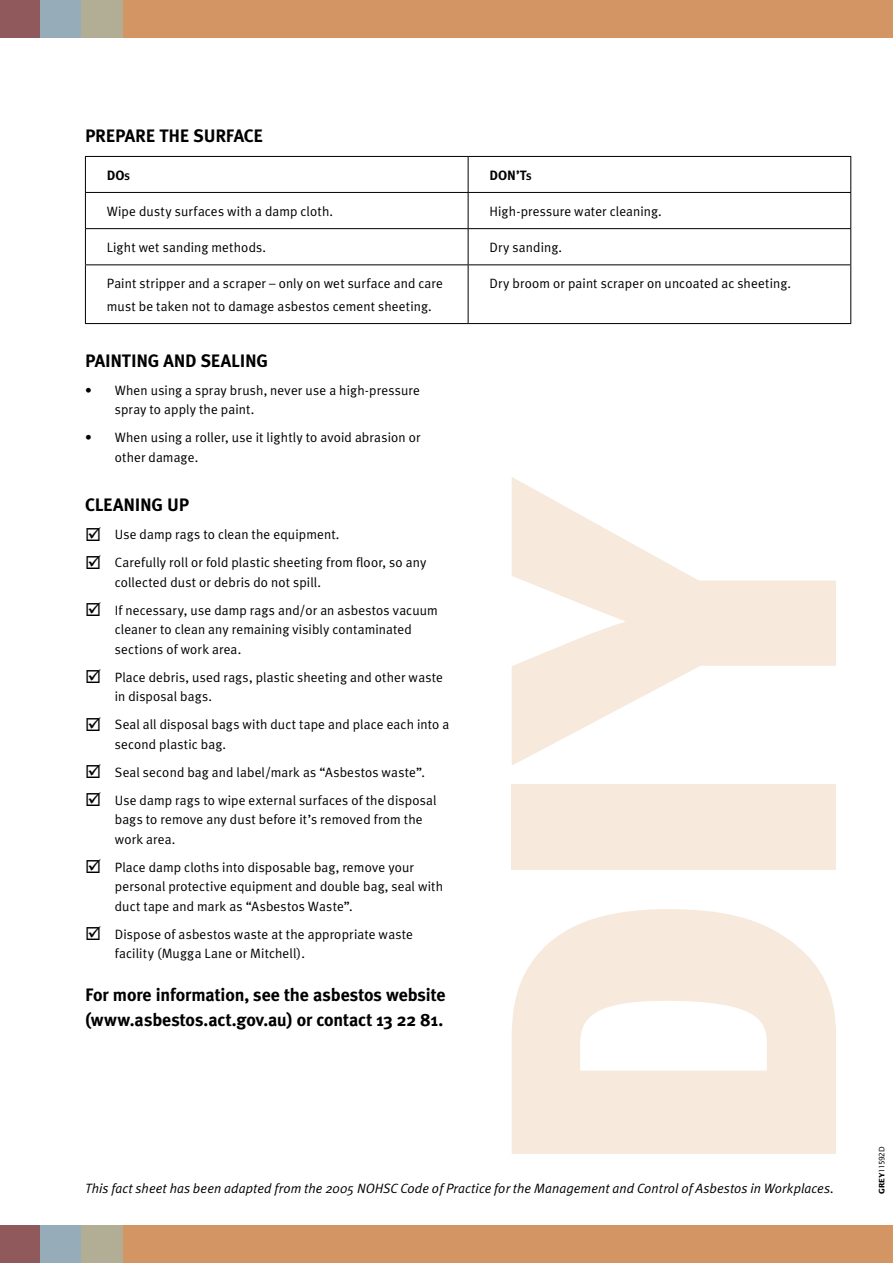
<style>
.page{position:relative;width:893px;height:1263px;background:#fff}
.page>*{position:absolute;margin:0;border:0;box-sizing:border-box;transform-origin:0 0}
.t1{font:900 465.3px "Meta Plus";color:#f7e9db}
.Text{font:700 18px/25.5px "Meta Plus";letter-spacing:-.005em;color:#000}
.Sub_1{font:700 18px "Meta Plus";letter-spacing:-.015em;color:#000}
.Indents{font:13.5px/19.5px "Meta Plus Normal";letter-spacing:.01em;color:#000}
.Text-2{font:13.5px/22.5px "Meta Plus Normal";letter-spacing:.01em;color:#000}
.Text-3{font:italic 13.5px "Meta Plus Normal";letter-spacing:.005em;color:#000}
.Indents-2{font:700 13.5px "Meta Plus";color:#000}
.t2{font:7.5px "Lucida Sans";letter-spacing:-.06em;color:#000}
.s1{font-size:9.45px}
.s2{font-weight:700}
</style>
<div class="page">
<div style="left:0;top:1225px;width:893px;height:38px;background:#d49565"></div>
<div style="left:0;top:1225px;width:41px;height:38px;background:#905a5c"></div>
<div style="left:41px;top:1225px;width:41px;height:38px;background:#96adb9"></div>
<div style="left:82px;top:1225px;width:41px;height:38px;background:#b2ad95"></div>
<div style="left:0;top:0;width:893px;height:38px;background:#d49565"></div>
<div style="left:0;top:0;width:41px;height:38px;background:#905a5c"></div>
<div style="left:41px;top:0;width:41px;height:38px;background:#96adb9"></div>
<div style="left:82px;top:0;width:41px;height:38px;background:#b2ad95"></div>
<hr style="left:85px;top:156px;width:383px;height:1px;background:#000">
<hr style="left:85px;top:157px;width:1px;height:35px;background:#000">
<hr style="left:468px;top:156px;width:383px;height:1px;background:#000">
<hr style="left:468px;top:157px;width:1px;height:35px;background:#000">
<hr style="left:850px;top:157px;width:1px;height:35px;background:#000">
<hr style="left:85px;top:192px;width:383px;height:1px;background:#000">
<hr style="left:85px;top:193px;width:1px;height:35px;background:#000">
<hr style="left:468px;top:192px;width:383px;height:1px;background:#000">
<hr style="left:468px;top:193px;width:1px;height:35px;background:#000">
<hr style="left:850px;top:193px;width:1px;height:35px;background:#000">
<hr style="left:85px;top:228px;width:383px;height:1px;background:#000">
<hr style="left:85px;top:229px;width:1px;height:35px;background:#000">
<hr style="left:468px;top:228px;width:383px;height:1px;background:#000">
<hr style="left:468px;top:229px;width:1px;height:35px;background:#000">
<hr style="left:850px;top:229px;width:1px;height:35px;background:#000">
<hr style="left:85px;top:264px;width:383px;height:1px;background:#000">
<hr style="left:85px;top:265px;width:1px;height:58px;background:#000">
<hr style="left:468px;top:264px;width:383px;height:1px;background:#000">
<hr style="left:468px;top:265px;width:1px;height:58px;background:#000">
<hr style="left:850px;top:265px;width:1px;height:58px;background:#000">
<hr style="left:85px;top:323px;width:383px;height:1px;background:#000">
<hr style="left:468px;top:323px;width:383px;height:1px;background:#000">
<p class="Sub_1" style="left:85px;top:125px;width:180px">PREPARE THE SURFACE</p>
<p class="Indents-2" style="left:107px;top:167px;width:25px">DO<span class="s1">S</span></p>
<p class="Indents-2" style="left:489px;top:167px;width:44px">DON’T<span class="s1">S</span></p>
<p class="Text-2" style="left:107px;top:200px;width:228px">Wipe dusty surfaces with a damp cloth.</p>
<p class="Text-2" style="left:489px;top:200px;width:174px">High-pressure water cleaning.</p>
<p class="Text-2" style="left:107px;top:236px;width:161px">Light wet sanding methods.</p>
<p class="Text-2" style="left:489px;top:236px;width:74px">Dry sanding.</p>
<p class="Text-2" style="left:107px;top:272px;width:338px">Paint stripper and a scraper – only on wet surface and care must be taken not to damage asbestos cement sheeting.</p>
<p class="Text-2" style="left:489px;top:272px;width:303px">Dry broom or paint scraper on uncoated ac sheeting.</p>
<p class="Sub_1" style="left:85px;top:350px;width:185px">PAINTING AND SEALING</p>
<p class="Indents" style="left:115px;top:380px;width:307px;text-indent:-30px">• When using a spray brush, never use a high-pressure spray to apply the paint.</p>
<p class="Indents" style="left:115px;top:428px;width:307px;text-indent:-30px">• When using a roller, use it lightly to avoid abrasion or other damage.</p>
<p class="Sub_1" style="left:85px;top:495px;width:106px">CLEANING UP</p>
<p class="Indents" style="left:115px;top:525px;width:226px">Use damp rags to clean the equipment.</p>
<p class="Indents" style="left:115px;top:553px;width:313px">Carefully roll or fold plastic sheeting from floor, so any collected dust or debris do not spill.</p>
<p class="Indents" style="left:115px;top:600px;width:324px">If necessary, use damp rags and/or an asbestos vacuum cleaner to clean any remaining visibly contaminated sections of work area.</p>
<p class="Indents" style="left:115px;top:667px;width:330px">Place debris, used rags, plastic sheeting and other waste in disposal bags.</p>
<p class="Indents" style="left:115px;top:715px;width:336px">Seal all disposal bags with duct tape and place each into a second plastic bag.</p>
<p class="Indents" style="left:115px;top:762px;width:312px">Seal second bag and label/mark as “Asbestos waste”.</p>
<p class="Indents" style="left:115px;top:790px;width:323px">Use damp rags to wipe external surfaces of the disposal bags to remove any dust before it’s removed from the work area.</p>
<p class="Indents" style="left:115px;top:857px;width:330px">Place damp cloths into disposable bag, remove your personal protective equipment and double bag, seal with duct tape and mark as “Asbestos Waste”.</p>
<p class="Indents" style="left:115px;top:924px;width:300px">Dispose of asbestos waste at the appropriate waste facility (Mugga Lane or Mitchell).</p>
<p class="Text" style="left:85px;top:982px;width:362px">For more information, see the asbestos website (www.asbestos.act.gov.au) or contact 13 22 81.</p>
<p class="t1" style="left:402px;top:1191px;width:727px;rotate:-90deg">DIY</p>
<p class="Text-3" style="left:85px;top:1180px;width:750px">This fact sheet has been adapted from the 2005 NOHSC Code of Practice for the Management and Control of Asbestos in Workplaces.</p>
<p class="t2" style="left:877px;top:1194px;width:49px;rotate:-90deg"><span class="s2">GREY</span>11592D</p>
</div>
